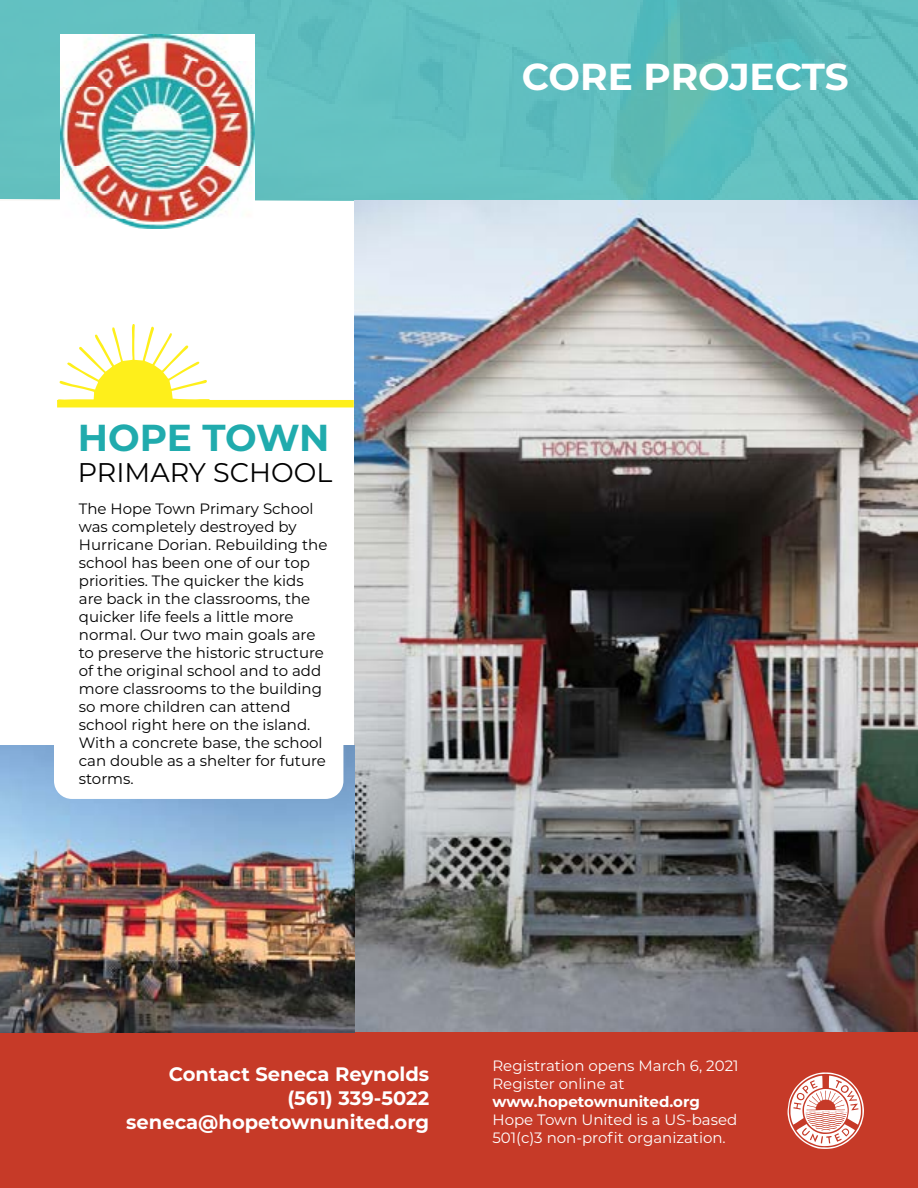
<style>
.page{position:relative;width:918px;height:1188px;background:#fff}
.page>*{position:absolute;margin:0;border:0;box-sizing:border-box;transform-origin:0 0}
.t1{font:700 37.5px "Montserrat";letter-spacing:-.005em;color:#fff}
.t2{font:700 37.5px "Montserrat";letter-spacing:-.01em;color:#20abad}
.t3{font:27px "Montserrat";color:#000}
.t4{font:700 19.5px/24px "Montserrat";color:#fff;text-align:right}
.t5{font:15px/18px "Montserrat";color:#000}
.t6{font:15px/18px "Montserrat";color:#fff}
.t7{font:700 15px "Montserrat";color:#fff}
</style>
<div class="page">
<img style="left:0;top:0;width:918px;height:201px">
<div style="left:0;top:1031px;width:918px;height:157px;background:#c63a28"></div>
<svg style="left:788px;top:1072px;width:76px;height:77px"></svg>
<img style="left:354px;top:201px;width:564px;height:830px">
<img style="left:61px;top:35px;width:194px;height:194px">
<img style="left:0;top:745px;width:354px;height:287px">
<svg style="left:54px;top:407px;width:289px;height:392px"></svg>
<div style="left:57px;top:400px;width:297px;height:7px;background:#feef1b"></div>
<svg style="left:57px;top:324px;width:153px;height:78px"></svg>
<h1 class="t1" style="left:522px;top:50px;width:329px">CORE PROJECTS</h1>
<h1 class="t2" style="left:78px;top:411px;width:253px">HOPE TOWN</h1>
<h2 class="t3" style="left:78px;top:454px;width:256px">PRIMARY SCHOOL</h2>
<p class="t5" style="left:79px;top:499px;width:250px">The Hope Town Primary School was completely destroyed by<br>Hurricane Dorian. Rebuilding the school has been one of our top priorities. The quicker the kids are back in the classrooms, the quicker life feels a little more normal. Our two main goals are to preserve the historic structure of the original school and to add more classrooms to the building so more children can attend school right here on the island.<br>With a concrete base, the school can double as a shelter for future storms.</p>
<h3 class="t4" style="left:126px;top:1061px;width:305px">Contact Seneca Reynolds (561) 339-5022 seneca@hopetownunited.org</h3>
<p class="t6" style="left:492px;top:1056px;width:248px">Registration opens March 6, 2021<br>Register online at</p>
<p class="t7" style="left:492px;top:1091px;width:209px">www.hopetownunited.org</p>
<p class="t6" style="left:492px;top:1110px;width:246px">Hope Town United is a US-based<br>501(c)3 non-profit organization.</p>
</div>
